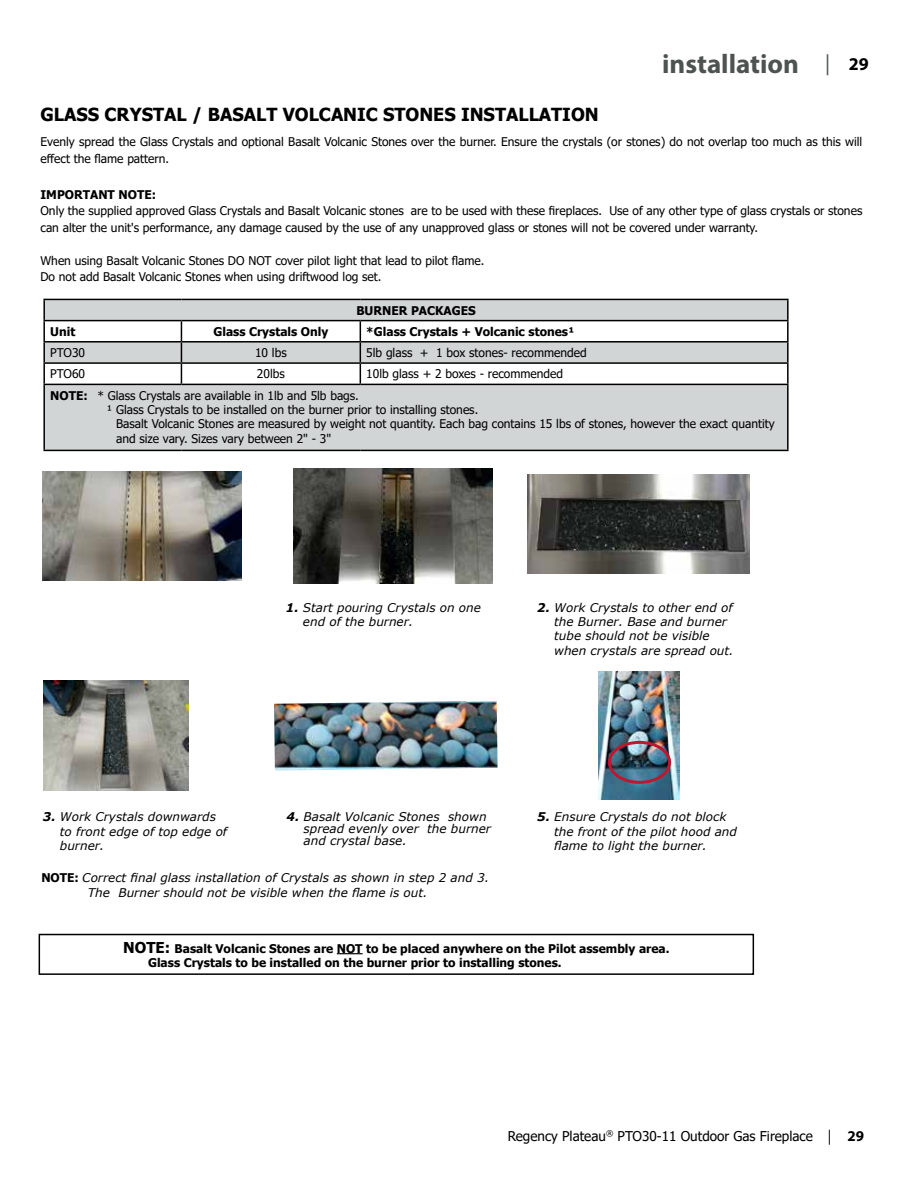
<style>
.page{position:relative;width:918px;height:1188px;background:#fff}
.page>*{position:absolute;margin:0;border:0;box-sizing:border-box;transform-origin:0 0}
.t1{font:700 27px "Myriad Pro";color:#4d5350}
.t2{font:700 18px "Tahoma";color:#000}
.t3{font:13.5px "Tahoma";color:#000}
.t4{font:12px/16.5px "Tahoma";color:#000}
.t5{font:italic 12px/14.4px "Verdana";color:#000}
.t6{font:700 12px/14.4px "Tahoma";color:#000}
.s1{font-weight:400;font-size:21px}
.s2{font-size:18px;color:#000}
.s3{font-weight:700}
.s4{font-family:"Tahoma";font-weight:700;font-style:normal}
.s5{font-size:15px}
.s6{font-family:"Myriad Pro";font-size:15px}
.s7{font-family:"Myriad Pro";font-weight:700;font-size:15px}
</style>
<div class="page">
<svg style="left:45px;top:300px;width:742px;height:150px;fill:#d1d5d6"></svg>
<hr style="left:43px;top:299px;width:138px;height:1px;background:#000">
<hr style="left:43px;top:300px;width:2px;height:20px;background:#000">
<hr style="left:181px;top:299px;width:179px;height:1px;background:#000">
<hr style="left:360px;top:299px;width:429px;height:1px;background:#000">
<hr style="left:787px;top:300px;width:2px;height:20px;background:#000">
<hr style="left:43px;top:320px;width:138px;height:1px;background:#000">
<hr style="left:43px;top:321px;width:2px;height:20px;background:#000">
<hr style="left:181px;top:320px;width:179px;height:1px;background:#000">
<hr style="left:360px;top:320px;width:429px;height:1px;background:#000">
<hr style="left:787px;top:321px;width:2px;height:20px;background:#000">
<hr style="left:43px;top:341px;width:138px;height:2px;background:#000">
<svg style="left:43px;top:343px;width:2px;height:19px"></svg>
<hr style="left:181px;top:341px;width:179px;height:2px;background:#000">
<hr style="left:360px;top:341px;width:429px;height:2px;background:#000">
<svg style="left:787px;top:343px;width:2px;height:19px"></svg>
<hr style="left:43px;top:362px;width:138px;height:2px;background:#000">
<hr style="left:43px;top:364px;width:2px;height:20px;background:#000">
<hr style="left:181px;top:362px;width:179px;height:2px;background:#000">
<svg style="left:181px;top:321px;width:1px;height:63px"></svg>
<hr style="left:360px;top:362px;width:429px;height:2px;background:#000">
<svg style="left:360px;top:321px;width:1px;height:63px"></svg>
<hr style="left:787px;top:364px;width:2px;height:20px;background:#000">
<hr style="left:43px;top:384px;width:138px;height:1px;background:#000">
<hr style="left:43px;top:385px;width:2px;height:65px;background:#000">
<hr style="left:181px;top:384px;width:179px;height:1px;background:#000">
<hr style="left:360px;top:384px;width:429px;height:1px;background:#000">
<hr style="left:787px;top:385px;width:2px;height:65px;background:#000">
<hr style="left:43px;top:450px;width:138px;height:1px;background:#000">
<hr style="left:181px;top:450px;width:179px;height:1px;background:#000">
<hr style="left:360px;top:450px;width:429px;height:1px;background:#000">
<img style="left:528px;top:475px;width:222px;height:98px">
<img style="left:43px;top:472px;width:199px;height:109px">
<img style="left:293px;top:469px;width:199px;height:115px">
<img style="left:274px;top:701px;width:224px;height:70px">
<img style="left:598px;top:671px;width:81px;height:129px">
<div style="left:608px;top:741px;width:63px;height:43px;border:3px solid #bc1930;border-radius:50%"></div>
<svg style="left:337px;top:953px;width:26px;height:1px"></svg>
<div style="left:39px;top:934px;width:715px;height:41px;border:2px solid #000"></div>
<img style="left:43px;top:681px;width:146px;height:109px">
<h2 class="t2" style="left:40px;top:102px;width:560px">GLASS CRYSTAL / BASALT VOLCANIC STONES INSTALLATION</h2>
<h1 class="t1" style="left:662px;top:46px;width:208px">installation <span class="s1">|</span> <span class="s2">29</span></h1>
<p class="t4" style="left:40px;top:134px;width:823px">Evenly spread the Glass Crystals and optional Basalt Volcanic Stones over the burner. Ensure the crystals (or stones) do not overlap too much as this will effect the flame pattern.</p>
<p class="t6" style="left:40px;top:188px;width:117px">IMPORTANT NOTE:</p>
<p class="t4" style="left:40px;top:203px;width:823px">Only the supplied approved Glass Crystals and Basalt Volcanic stones are to be used with these fireplaces. Use of any other type of glass crystals or stones can alter the unit's performance, any damage caused by the use of any unapproved glass or stones will not be covered under warranty.</p>
<p class="t4" style="left:40px;top:253px;width:445px">When using Basalt Volcanic Stones DO NOT cover pilot light that lead to pilot flame.<br>Do not add Basalt Volcanic Stones when using driftwood log set.</p>
<p class="t6" style="left:356px;top:304px;width:121px">BURNER PACKAGES</p>
<p class="t6" style="left:50px;top:325px;width:27px">Unit</p>
<p class="t6" style="left:213px;top:325px;width:116px">Glass Crystals Only</p>
<p class="t6" style="left:366px;top:325px;width:210px">*Glass Crystals + Volcanic stones¹</p>
<p class="t4" style="left:50px;top:345px;width:36px">PTO30</p>
<p class="t4" style="left:255px;top:345px;width:33px">10 lbs</p>
<p class="t4" style="left:366px;top:345px;width:222px">5lb glass + 1 box stones- recommended</p>
<p class="t4" style="left:50px;top:366px;width:36px">PTO60</p>
<p class="t4" style="left:257px;top:366px;width:29px">20lbs</p>
<p class="t4" style="left:366px;top:366px;width:198px">10lb glass + 2 boxes - recommended</p>
<p class="t4" style="left:50px;top:388px;width:310px"><span class="s3">NOTE:</span> * Glass Crystals are available in 1lb and 5lb bags.</p>
<p class="t4" style="left:106px;top:402px;width:373px">¹ Glass Crystals to be installed on the burner prior to installing stones.</p>
<p class="t4" style="left:116px;top:416px;width:660px">Basalt Volcanic Stones are measured by weight not quantity. Each bag contains 15 lbs of stones, however the exact quantity</p>
<p class="t4" style="left:116px;top:431px;width:217px">and size vary. Sizes vary between 2" - 3"</p>
<p class="t5" style="left:303px;top:600px;width:179px;text-indent:-17px"><span class="s3">1.</span> Start pouring Crystals on one end of the burner.</p>
<p class="t5" style="left:554px;top:600px;width:181px;text-indent:-17px"><span class="s3">2.</span> Work Crystals to other end of the Burner. Base and burner tube should not be visible when crystals are spread out.</p>
<p class="t5" style="left:60px;top:810px;width:169px;text-indent:-17px"><span class="s3">3.</span> Work Crystals downwards to front edge of top edge of burner.</p>
<p class="t5" style="left:304px;top:811px;width:189px;line-height:12px;text-indent:-17px"><span class="s3">4.</span> Basalt Volcanic Stones shown spread evenly over the burner and crystal base.</p>
<p class="t5" style="left:554px;top:810px;width:184px;text-indent:-17px"><span class="s3">5.</span> Ensure Crystals do not block the front of the pilot hood and flame to light the burner.</p>
<p class="t5" style="left:88px;top:870px;width:403px;text-indent:-46px"><span class="s4">NOTE:</span> Correct final glass installation of Crystals as shown in step 2 and 3.<br>The Burner should not be visible when the flame is out.</p>
<p class="t6" style="left:148px;top:942px;width:523px;text-indent:-25px"><span class="s5">NOTE:</span> Basalt Volcanic Stones are NOT to be placed anywhere on the Pilot assembly area.<br>Glass Crystals to be installed on the burner prior to installing stones.</p>
<p class="t3" style="left:508px;top:1127px;width:358px">Regency Plateau<sup>®</sup> PTO30-11 Outdoor Gas Fireplace <span class="s6">|</span> <span class="s7">29</span></p>
</div>
